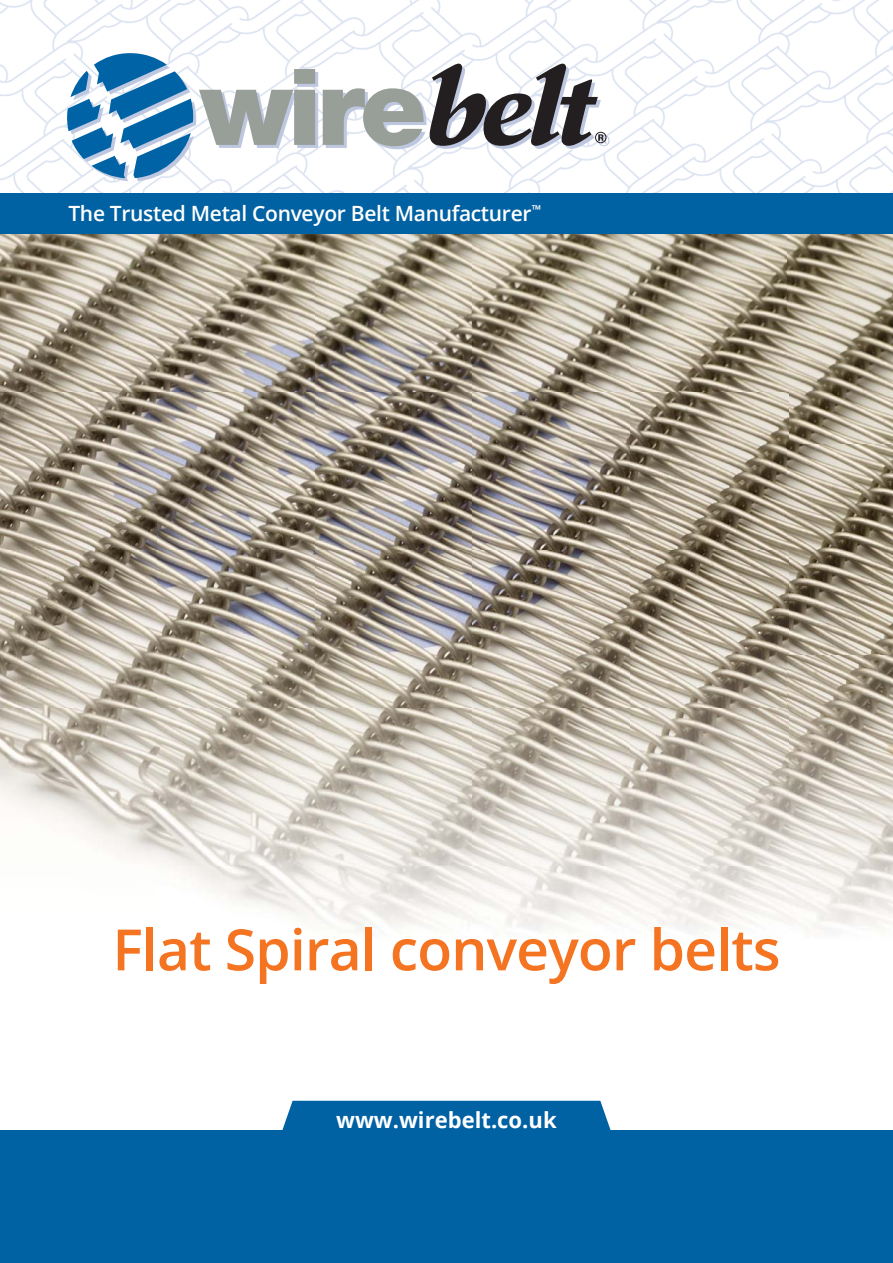
<style>
.page{position:relative;width:893px;height:1263px;background:#fff}
.page>*{position:absolute;margin:0;border:0;box-sizing:border-box;transform-origin:0 0}
.t1{font:600 57px "Open Sans";letter-spacing:-.015em;color:#f47421}
.t2{font:700 22.05px "Open Sans";color:#fff}
.t3{font:600 21px "Open Sans";letter-spacing:-.015em;color:#fff}
</style>
<div class="page">
<img style="left:0;top:0;width:893px;height:193px">
<img style="left:0;top:234px;width:893px;height:897px">
<div style="left:0;top:193px;width:893px;height:41px;background:#0061a3"></div>
<div style="left:0;top:1131px;width:893px;height:132px;background:#0061a3"></div>
<div style="left:279px;top:1101px;width:335px;height:30px;background:#0061a3"></div>
<svg style="left:67px;top:53px;width:542px;height:128px"></svg>
<p class="t3" style="left:68px;top:199px;width:474px">The Trusted Metal Conveyor Belt Manufacturer<sup>™</sup></p>
<h1 class="t1" style="left:112px;top:909px;width:670px">Flat Spiral conveyor belts</h1>
<p class="t2" style="left:336px;top:1105px;width:222px">www.wirebelt.co.uk</p>
</div>
